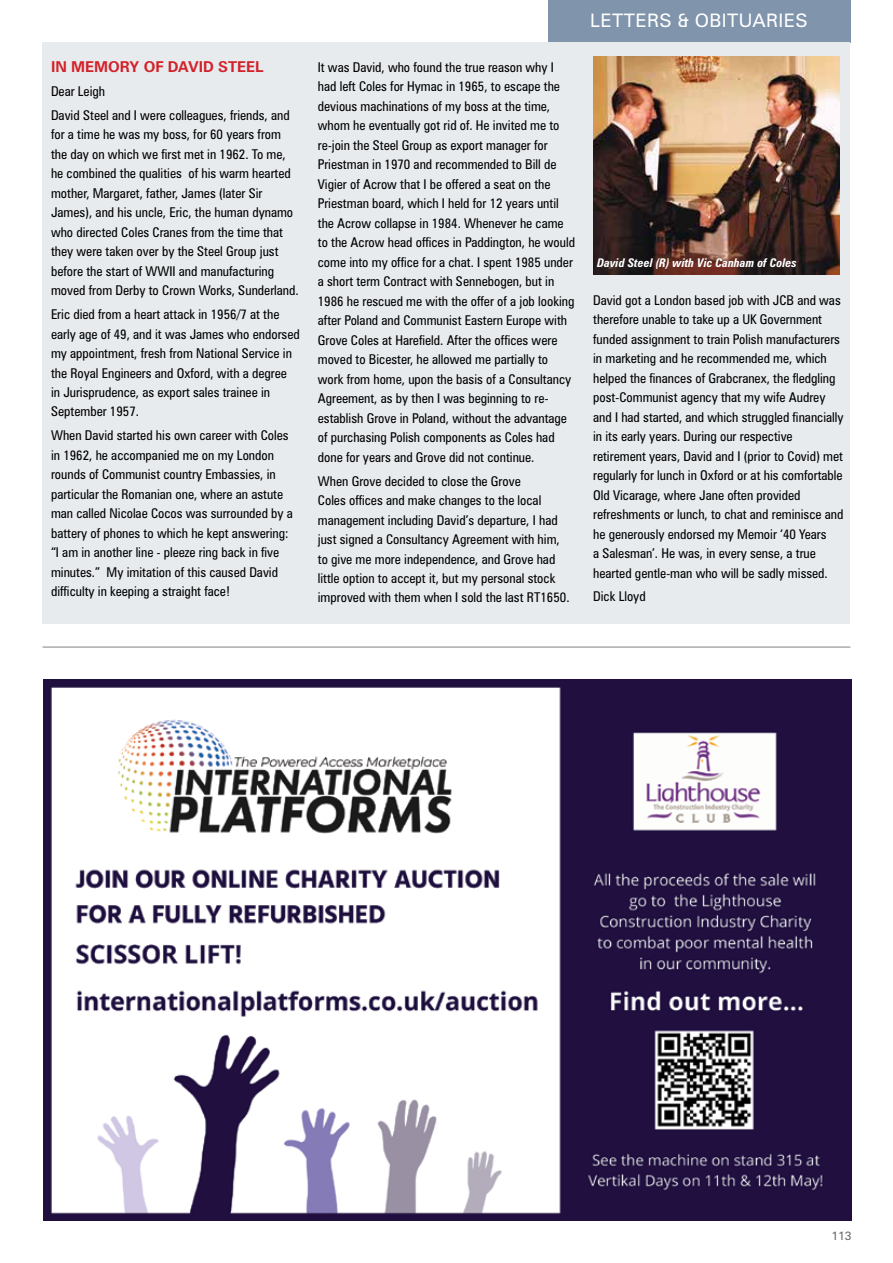
<style>
.page{position:relative;width:893px;height:1263px;background:#fff}
.page>*{position:absolute;margin:0;border:0;box-sizing:border-box;transform-origin:0 0}
.t1{font:18.6px "Zurich BT";color:#fff}
.t2{font:700 15px "Zurich BT";color:#d2232a}
.t3{font:condensed 13.5px/19.5px "Zurich BT";color:#000}
.t4{font:italic 700 condensed 12px "Zurich BT";color:#fff}
.t5{font:12px "Zurich BT";color:#6d6e71}
</style>
<div class="page">
<div style="left:548px;top:0;width:302px;height:43px;background:#8094ac"></div>
<hr style="left:43px;top:647px;width:807px;height:1px;background:#000">
<div style="left:43px;top:43px;width:807px;height:581px;background:#e8ebee"></div>
<img style="left:593px;top:56px;width:247px;height:218px">
<img style="left:43px;top:679px;width:808px;height:541px">
<p class="t2" style="left:51px;top:58px;width:214px">IN MEMORY OF DAVID STEEL</p>
<p class="t3" style="left:51px;top:79px;width:240px;line-height:23.7px">Dear Leigh<br>David Steel and I were colleagues, friends, and</p>
<p class="t3" style="left:51px;top:125px;width:249px">for a time he was my boss, for 60 years from the day on which we first met in 1962. To me, he combined the qualities of his warm hearted mother, Margaret, father, James (later Sir James), and his uncle, Eric, the human dynamo who directed Coles Cranes from the time that they were taken over by the Steel Group just before the start of WWII and manufacturing moved from Derby to Crown Works, Sunderland.</p>
<p class="t3" style="left:51px;top:304px;width:250px">Eric died from a heart attack in 1956/7 at the early age of 49, and it was James who endorsed my appointment, fresh from National Service in the Royal Engineers and Oxford, with a degree<br>in Jurisprudence, as export sales trainee in September 1957.</p>
<p class="t3" style="left:51px;top:426px;width:244px">When David started his own career with Coles in 1962, he accompanied me on my London rounds of Communist country Embassies, in particular the Romanian one, where an astute man called Nicolae Cocos was surrounded by a battery of phones to which he kept answering: “I am in another line - pleeze ring back in five minutes.” My imitation of this caused David difficulty in keeping a straight face!</p>
<p class="t3" style="left:318px;top:57px;width:259px">It was David, who found the true reason why I had left Coles for Hymac in 1965, to escape the devious machinations of my boss at the time, whom he eventually got rid of. He invited me to re-join the Steel Group as export manager for Priestman in 1970 and recommended to Bill de Vigier of Acrow that I be offered a seat on the Priestman board, which I held for 12 years until the Acrow collapse in 1984. Whenever he came to the Acrow head offices in Paddington, he would come into my office for a chat. I spent 1985 under a short term Contract with Sennebogen, but in 1986 he rescued me with the offer of a job looking after Poland and Communist Eastern Europe with Grove Coles at Harefield. After the offices were moved to Bicester, he allowed me partially to work from home, upon the basis of a Consultancy Agreement, as by then I was beginning to re&shy;establish Grove in Poland, without the advantage of purchasing Polish components as Coles had done for years and Grove did not continue.</p>
<p class="t3" style="left:318px;top:471px;width:253px">When Grove decided to close the Grove<br>Coles offices and make changes to the local management including David’s departure, I had just signed a Consultancy Agreement with him, to give me more independence, and Grove had little option to accept it, but my personal stock improved with them when I sold the last RT1650.</p>
<h1 class="t1" style="left:590px;top:9px;width:13px">LETTERS</h1>
<h1 class="t1" style="left:678px;top:9px;width:44px">&amp; OBITUARIES</h1>
<p class="t4" style="left:597px;top:256px;width:201px">David Steel (R) with Vic Canham of Coles</p>
<p class="t3" style="left:593px;top:290px;width:252px">David got a London based job with JCB and was therefore unable to take up a UK Government funded assignment to train Polish manufacturers in marketing and he recommended me, which helped the finances of Grabcranex, the fledgling post-Communist agency that my wife Audrey and I had started, and which struggled financially in its early years. During our respective retirement years, David and I (prior to Covid) met regularly for lunch in Oxford or at his comfortable Old Vicarage, where Jane often provided refreshments or lunch, to chat and reminisce and he generously endorsed my Memoir ‘40 Years<br>a Salesman’. He was, in every sense, a true hearted gentle-man who will be sadly missed.</p>
<p class="t3" style="left:593px;top:587px;width:54px">Dick Lloyd</p>
<p class="t5" style="left:831px;top:1229px;width:21px">113</p>
</div>
